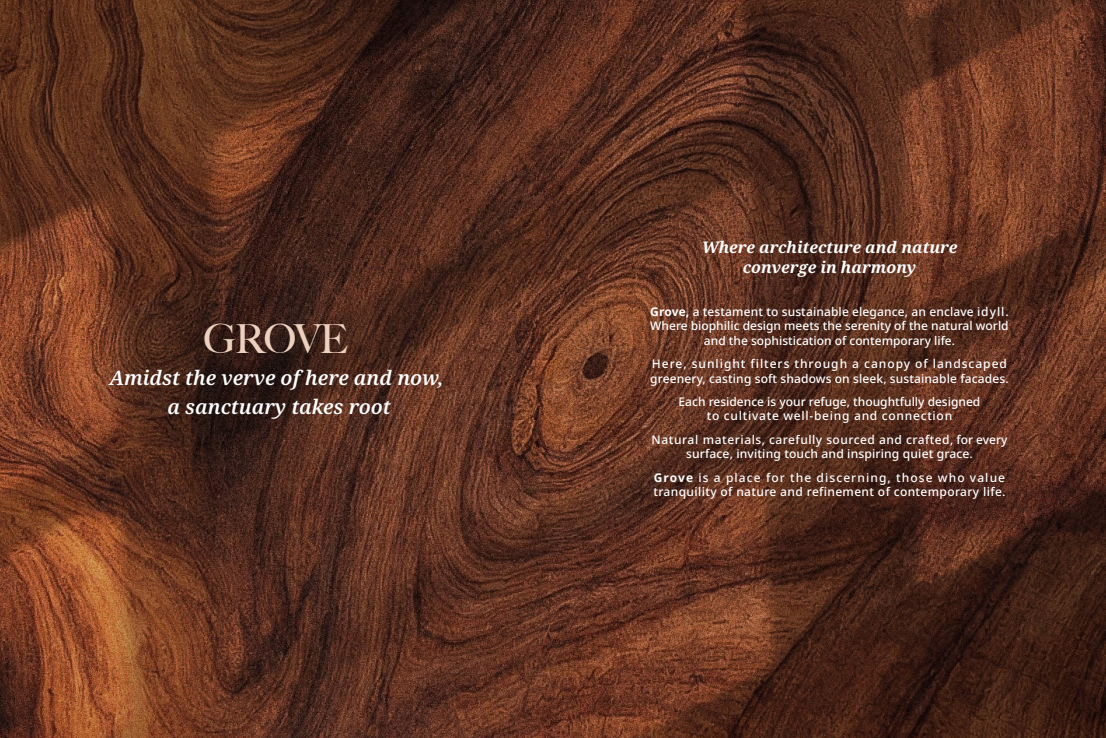
<style>
.page{position:relative;width:1106px;height:738px;background:#fff}
.page>*{position:absolute;margin:0;border:0;box-sizing:border-box;transform-origin:0 0}
.t1{font:500 40px "Big Caslon";letter-spacing:-.04em;color:#edd1bf}
.t2{font:italic 600 20px/29px "Noto Serif";color:#fff;text-align:center}
.t3{font:italic 700 16px/19.2px "Noto Serif";color:#fff;text-align:center}
.t4{font:500 12px/14.4px "Noto Sans";letter-spacing:.01em;color:#fff;text-align:center}
.t5{font:500 12px/14.4px "Noto Sans";letter-spacing:.03em;color:#fff}
.s1{font-weight:700}
</style>
<div class="page">
<img style="left:0;top:0;width:1106px;height:737px">
<h1 class="t1" style="left:203px;top:305px;width:146px">GROVE</h1>
<h2 class="t2" style="left:109px;top:363px;width:336px">Amidst the verve of here and now, a sanctuary takes root</h2>
<h3 class="t3" style="left:701px;top:238px;width:257px">Where architecture and nature converge in harmony</h3>
<p class="t4" style="left:650px;top:304px;width:360px"><span class="s1">Grove,</span> a testament to sustainable elegance, an enclave idyll.<br>Where biophilic design meets the serenity of the natural world and the sophistication of contemporary life.</p>
<p class="t4" style="left:650px;top:356px;width:360px;text-align:left">Here, sunlight filters through a canopy of landscaped greenery, casting soft shadows on sleek, sustainable facades.</p>
<p class="t4" style="left:678px;top:394px;width:303px">Each residence is your refuge, thoughtfully designed to cultivate well-being and connection</p>
<p class="t4" style="left:651px;top:432px;width:357px">Natural materials, carefully sourced and crafted, for every surface, inviting touch and inspiring quiet grace.</p>
<p class="t5" style="left:653px;top:470px;width:353px"><span class="s1">Grove</span> is a place for the discerning, those who value tranquility of nature and refinement of contemporary life.</p>
</div>
